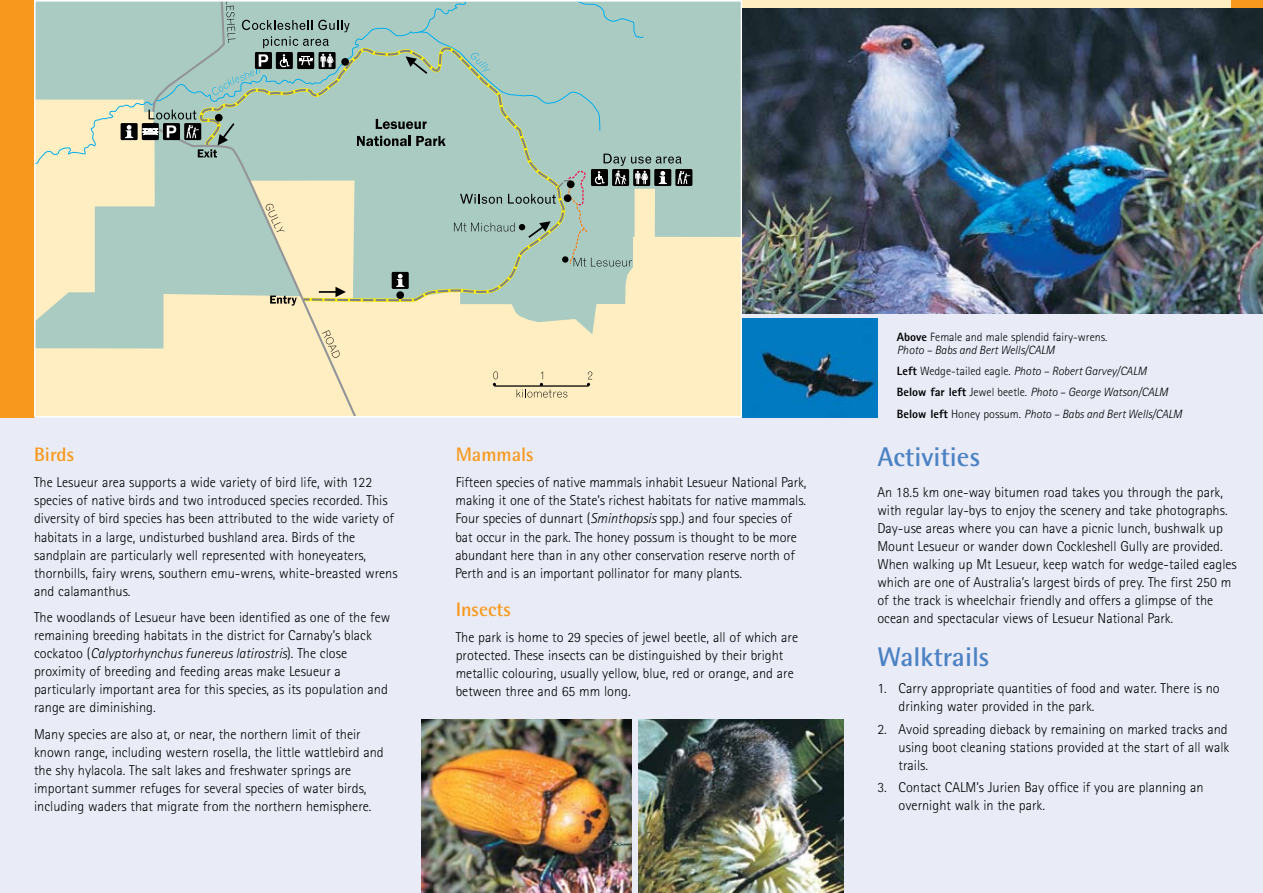
<style>
.page{position:relative;width:1263px;height:893px;background:#fff}
.page>*{position:absolute;margin:0;border:0;box-sizing:border-box;transform-origin:0 0}
.t1{font:700 27px "Rotis Semi Sans";color:#4c82c3}
.t2{font:700 19.5px "Rotis Semi Sans";color:#f8991d}
.t3{font:300 14.25px/18px "Rotis Sans Serif";color:#000}
.t4{font:italic 300 12px/21.3px "Rotis Sans Serif";color:#000}
.t5{font:300 12px/12.8px "Rotis Sans Serif";color:#000}
.s1{font-style:italic}
.s2{font-weight:800}
.s3{font-weight:800;font-style:normal}
.s4{font-style:normal}
</style>
<div class="page">
<div style="left:0;top:417px;width:1263px;height:476px;background:#e9ecf7"></div>
<div style="left:742px;top:314px;width:521px;height:120px;background:#e9ecf7"></div>
<div style="left:1231px;top:0;width:32px;height:11px;background:#f8991d"></div>
<div style="left:0;top:0;width:34px;height:417px;background:#f8991d"></div>
<svg style="left:742px;top:0;width:489px;height:322px"></svg>
<svg style="left:37px;top:3px;width:702px;height:411px;background:#c5d2bb"></svg>
<div style="left:34px;top:0;width:708px;height:417px;border:2px solid #fff"></div>
<img style="left:742px;top:9px;width:521px;height:305px">
<img style="left:638px;top:719px;width:205px;height:174px">
<img style="left:742px;top:318px;width:135px;height:99px">
<img style="left:422px;top:719px;width:210px;height:174px">
<h2 class="t2" style="left:34px;top:442px;width:42px">Birds</h2>
<p class="t3" style="left:34px;top:474px;width:365px">The Lesueur area supports a wide variety of bird life, with 122 species of native birds and two introduced species recorded. This diversity of bird species has been attributed to the wide variety of habitats in a large, undisturbed bushland area. Birds of the sandplain are particularly well represented with honeyeaters, thornbills, fairy wrens, southern emu-wrens, white-breasted wrens and calamanthus.</p>
<p class="t3" style="left:34px;top:608px;width:358px">The woodlands of Lesueur have been identified as one of the few remaining breeding habitats in the district for Carnaby’s black cockatoo (<span class="s1">Calyptorhynchus funereus latirostris</span>). The close proximity of breeding and feeding areas make Lesueur a particularly important area for this species, as its population and range are diminishing.</p>
<p class="t3" style="left:34px;top:725px;width:351px">Many species are also at, or near, the northern limit of their known range, including western rosella, the little wattlebird and the shy hylacola. The salt lakes and freshwater springs are important summer refuges for several species of water birds, including waders that migrate from the northern hemisphere.</p>
<h2 class="t2" style="left:456px;top:442px;width:80px">Mammals</h2>
<p class="t3" style="left:455px;top:474px;width:353px">Fifteen species of native mammals inhabit Lesueur National Park, making it one of the State’s richest habitats for native mammals.<br>Four species of dunnart (<span class="s1">Sminthopsis</span> spp.) and four species of bat occur in the park. The honey possum is thought to be more abundant here than in any other conservation reserve north of Perth and is an important pollinator for many plants.</p>
<h2 class="t2" style="left:456px;top:597px;width:57px">Insects</h2>
<p class="t3" style="left:456px;top:628px;width:344px">The park is home to 29 species of jewel beetle, all of which are protected. These insects can be distinguished by their bright metallic colouring, usually yellow, blue, red or orange, and are between three and 65 mm long.</p>
<p class="t5" style="left:897px;top:330px;width:212px"><span class="s2">Above</span> Female and male splendid fairy-wrens.<br><span class="s1">Photo – Babs and Bert Wells/CALM</span></p>
<p class="t4" style="left:897px;top:360px;width:287px"><span class="s3">Left</span> <span class="s4">Wedge-tailed eagle.</span> Photo – Robert Garvey/CALM<br><span class="s3">Below far left</span> <span class="s4">Jewel beetle.</span> Photo – George Watson/CALM<br><span class="s3">Below left</span> <span class="s4">Honey possum.</span> Photo – Babs and Bert Wells/CALM</p>
<h1 class="t1" style="left:877px;top:440px;width:105px">Activities</h1>
<p class="t3" style="left:877px;top:483px;width:361px">An 18.5 km one-way bitumen road takes you through the park, with regular lay-bys to enjoy the scenery and take photographs.<br>Day-use areas where you can have a picnic lunch, bushwalk up Mount Lesueur or wander down Cockleshell Gully are provided.<br>When walking up Mt Lesueur, keep watch for wedge-tailed eagles which are one of Australia’s largest birds of prey. The first 250 m of the track is wheelchair friendly and offers a glimpse of the ocean and spectacular views of Lesueur National Park.</p>
<h1 class="t1" style="left:877px;top:640px;width:114px">Walktrails</h1>
<p class="t3" style="left:899px;top:679px;width:323px;text-indent:-21px">1. Carry appropriate quantities of food and water. There is no drinking water provided in the park.</p>
<p class="t3" style="left:899px;top:720px;width:332px;text-indent:-21px">2. Avoid spreading dieback by remaining on marked tracks and using boot cleaning stations provided at the start of all walk trails.</p>
<p class="t3" style="left:899px;top:778px;width:307px;text-indent:-21px">3. Contact CALM’s Jurien Bay office if you are planning an overnight walk in the park.</p>
</div>
